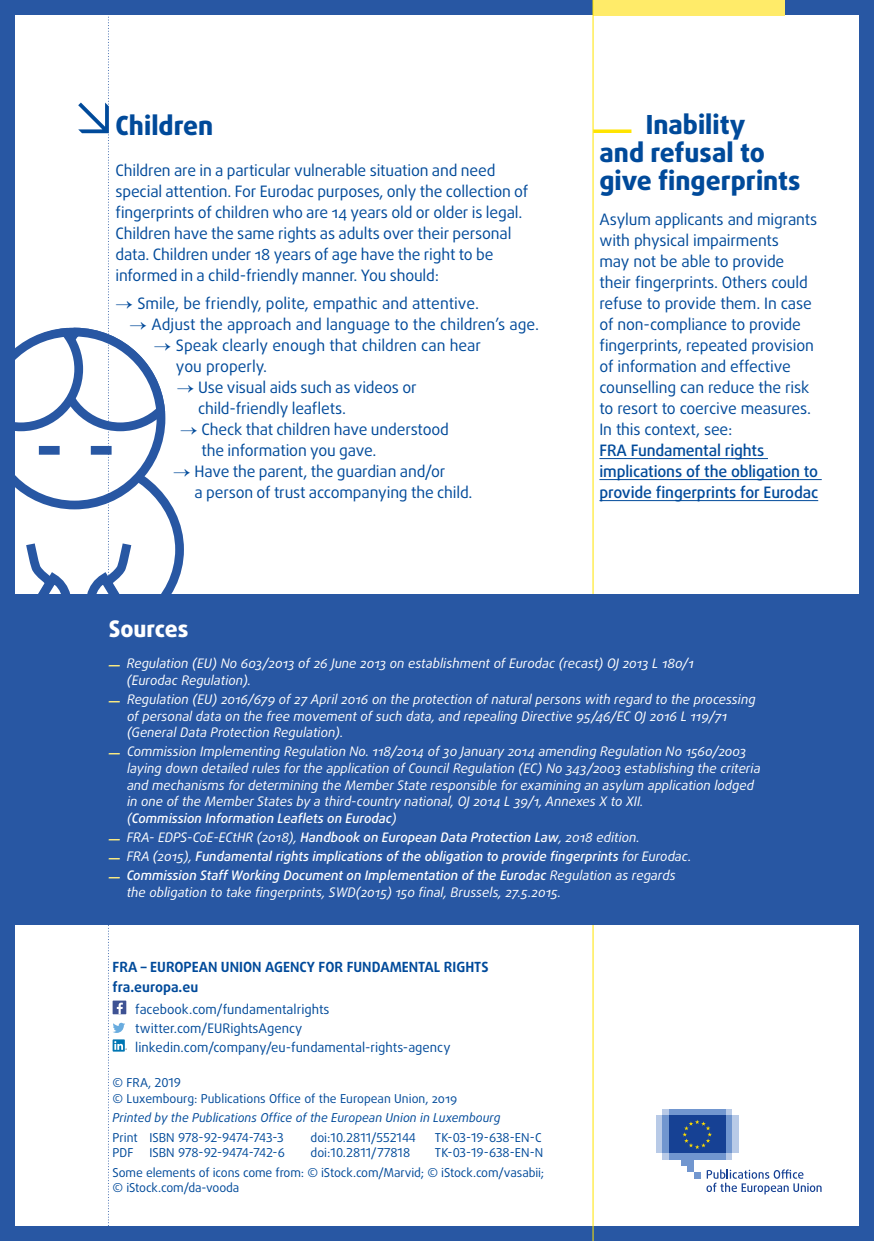
<style>
.page{position:relative;width:874px;height:1241px;background:#fff}
.page>*{position:absolute;margin:0;border:0;box-sizing:border-box;transform-origin:0 0}
.TEXT-BOX{font:800 26.25px/28px "Daxline Pro";color:#004a9a}
.TEXT-BOX-2{font:800 22.75px "Daxline Pro";color:#fff}
.Headline{font:15.75px/21px "Daxline Pro";letter-spacing:-.01em;color:#004a9a}
.TEXT-BOX-3{font:15.75px/21px "Daxline Pro";letter-spacing:-.01em;color:#004a9a}
.Bullet{font:15.75px/21px "Daxline Pro";color:#004a9a}
.t1{font:700 14px "Daxline Pro";color:#004a9a}
.TEXT-BOX-4{font:italic 13.12px/16.6px "Daxline Pro";color:#fff}
.t2{font:13.12px "Daxline Pro";color:#004a9a}
.TEXT-BOX-5{font:italic 500 13.12px "Daxline Pro";color:#fff}
.t3{font:12.25px/15.8px "Daxline Pro";letter-spacing:-.01em;color:#004a9a}
.t4{font:italic 12.25px "Daxline Pro";color:#004a9a}
.s1{font-weight:500}
.s2{font-weight:700;color:#ffee81}
.s3{font-weight:400}
</style>
<div class="page">
<div style="left:0;top:0;width:873px;height:15px;background:#2857a3"></div>
<div style="left:0;top:1225px;width:873px;height:15px;background:#2857a3"></div>
<div style="left:858px;top:9px;width:15px;height:1231px;background:#2857a3"></div>
<hr style="left:599px;top:458px;width:168px;height:1px;background:#004a9a">
<hr style="left:599px;top:479px;width:222px;height:1px;background:#004a9a">
<hr style="left:599px;top:500px;width:218px;height:1px;background:#004a9a">
<svg style="left:593px;top:129px;width:38px;height:4px"></svg>
<div style="left:592px;top:0;width:192px;height:15px;background:#ffeb69"></div>
<hr style="left:592px;top:0;width:1px;height:1240px;background:#ffe400">
<div style="left:0;top:594px;width:866px;height:331px;background:#2857a3"></div>
<svg style="left:662px;top:1153px;width:69px;height:6px"></svg>
<svg style="left:662px;top:1109px;width:69px;height:6px"></svg>
<div style="left:668px;top:1108px;width:57px;height:7px;background:#7196cf"></div>
<div style="left:668px;top:1153px;width:57px;height:6px;background:#7196cf"></div>
<div style="left:725px;top:1115px;width:6px;height:38px;background:#7196cf"></div>
<div style="left:731px;top:1115px;width:7px;height:38px;background:#b8cae7"></div>
<div style="left:662px;top:1115px;width:6px;height:38px;background:#7196cf"></div>
<div style="left:655px;top:1115px;width:7px;height:38px;background:#b8cae7"></div>
<div style="left:681px;top:1153px;width:12px;height:12px;background:#7196cf"></div>
<div style="left:687px;top:1153px;width:6px;height:19px;background:#7196cf"></div>
<div style="left:693px;top:1172px;width:7px;height:6px;background:#7196cf"></div>
<div style="left:668px;top:1115px;width:57px;height:38px;background:#164194"></div>
<svg style="left:682px;top:1120px;width:29px;height:28px"></svg>
<svg style="left:706px;top:1169px;width:115px;height:25px"></svg>
<svg style="left:0;top:15px;width:184px;height:1226px"></svg>
<p class="TEXT-BOX" style="left:115px;top:111px;width:99px">Children</p>
<p class="Headline" style="left:115px;top:160px;width:414px">Children are in a particular vulnerable situation and need special attention. For Eurodac purposes, only the collection of fingerprints of children who are 14 years old or older is legal.<br>Children have the same rights as adults over their personal data. Children under 18 years of age have the right to be informed in a child-friendly manner. You should:</p>
<p class="Bullet" style="left:115px;top:293px;width:365px">→ Smile, be friendly, polite, empathic and attentive.</p>
<p class="Bullet" style="left:129px;top:314px;width:411px">→ Adjust the approach and language to the children’s age.</p>
<p class="Bullet" style="left:176px;top:335px;width:306px;text-indent:-22px">→ Speak clearly enough that children can hear you properly.</p>
<p class="Headline" style="left:198px;top:377px;width:220px;text-indent:-21px">→ Use visual aids such as videos or child-friendly leaflets.</p>
<p class="Headline" style="left:201px;top:419px;width:249px;text-indent:-21px">→ Check that children have understood the information you gave.</p>
<p class="Headline" style="left:194px;top:461px;width:279px;text-indent:-21px">→ Have the parent, the guardian and/or<br>a person of trust accompanying the child.</p>
<p class="TEXT-BOX" style="left:599px;top:110px;width:202px;text-indent:46px">Inability<br>and refusal to give fingerprints</p>
<p class="TEXT-BOX-3" style="left:599px;top:209px;width:220px">Asylum applicants and migrants with physical impairments<br>may not be able to provide their fingerprints. Others could refuse to provide them. In case of non-compliance to provide fingerprints, repeated provision of information and effective counselling can reduce the risk to resort to coercive measures.<br>In this context, see:<br><span class="s1">FRA Fundamental rights implications of the obligation to provide fingerprints for Eurodac</span></p>
<p class="TEXT-BOX-2" style="left:109px;top:613px;width:81px">Sources</p>
<p class="TEXT-BOX-4" style="left:127px;top:655px;width:568px;text-indent:-18px"><span class="s2">―</span> Regulation (EU) No 603/2013 of 26 June 2013 on establishment of Eurodac (recast) OJ 2013 L 180/1 (Eurodac Regulation).</p>
<p class="TEXT-BOX-4" style="left:127px;top:691px;width:630px;text-indent:-18px"><span class="s2">―</span> Regulation (EU) 2016/679 of 27 April 2016 on the protection of natural persons with regard to the processing of personal data on the free movement of such data, and repealing Directive 95/46/EC OJ 2016 L 119/71 (General Data Protection Regulation).</p>
<p class="TEXT-BOX-4" style="left:127px;top:743px;width:635px;text-indent:-18px"><span class="s2">―</span> Commission Implementing Regulation No. 118/2014 of 30 January 2014 amending Regulation No 1560/2003 laying down detailed rules for the application of Council Regulation (EC) No 343/2003 establishing the criteria and mechanisms for determining the Member State responsible for examining an asylum application lodged in one of the Member States by a third-country national, OJ 2014 L 39/1, Annexes X to XII.<br>(<span class="s1">Commission Information Leaflets on Eurodac</span>)</p>
<p class="TEXT-BOX-4" style="left:109px;top:828px;width:532px"><span class="s2">―</span> FRA- EDPS-CoE-ECtHR (2018), <span class="s1">Handbook on European Data Protection Law</span>, 2018 edition.</p>
<p class="TEXT-BOX-5" style="left:109px;top:847px;width:584px"><span class="s2">―</span> <span class="s3">FRA (2015),</span> Fundamental rights implications of the obligation to provide fingerprints <span class="s3">for Eurodac.</span></p>
<p class="TEXT-BOX-4" style="left:127px;top:867px;width:550px;text-indent:-18px"><span class="s2">―</span> <span class="s1">Commission Staff Working Document on Implementation of the Eurodac</span> Regulation as regards the obligation to take fingerprints, SWD(2015) 150 final, Brussels, 27.5.2015.</p>
<p class="t1" style="left:112px;top:957px;width:377px">FRA – EUROPEAN UNION AGENCY FOR FUNDAMENTAL RIGHTS</p>
<p class="t1" style="left:112px;top:977px;width:87px">fra.europa.eu</p>
<p class="t2" style="left:135px;top:1000px;width:196px">facebook.com/fundamentalrights</p>
<p class="t2" style="left:135px;top:1019px;width:169px">twitter.com/EURightsAgency</p>
<p class="t2" style="left:135px;top:1038px;width:316px">linkedin.com/company/eu-fundamental-rights-agency</p>
<p class="t3" style="left:112px;top:1074px;width:70px">© FRA, 2019</p>
<p class="t3" style="left:112px;top:1090px;width:346px">© Luxembourg: Publications Office of the European Union, 2019</p>
<p class="t4" style="left:112px;top:1109px;width:389px">Printed by the Publications Office of the European Union in Luxembourg</p>
<p class="t3" style="left:112px;top:1129px;width:173px">Print ISBN 978-92-9474-743-3</p>
<p class="t3" style="left:310px;top:1129px;width:107px">doi:10.2811/552144</p>
<p class="t3" style="left:434px;top:1129px;width:108px">TK-03-19-638-EN-C</p>
<p class="t3" style="left:112px;top:1144px;width:22px">PDF</p>
<p class="t3" style="left:149px;top:1144px;width:137px">ISBN 978-92-9474-742-6</p>
<p class="t3" style="left:310px;top:1144px;width:101px">doi:10.2811/77818</p>
<p class="t3" style="left:434px;top:1144px;width:110px">TK-03-19-638-EN-N</p>
<p class="t3" style="left:112px;top:1164px;width:433px">Some elements of icons come from: © iStock.com/Marvid; © iStock.com/vasabii; © iStock.com/da-vooda</p>
</div>
